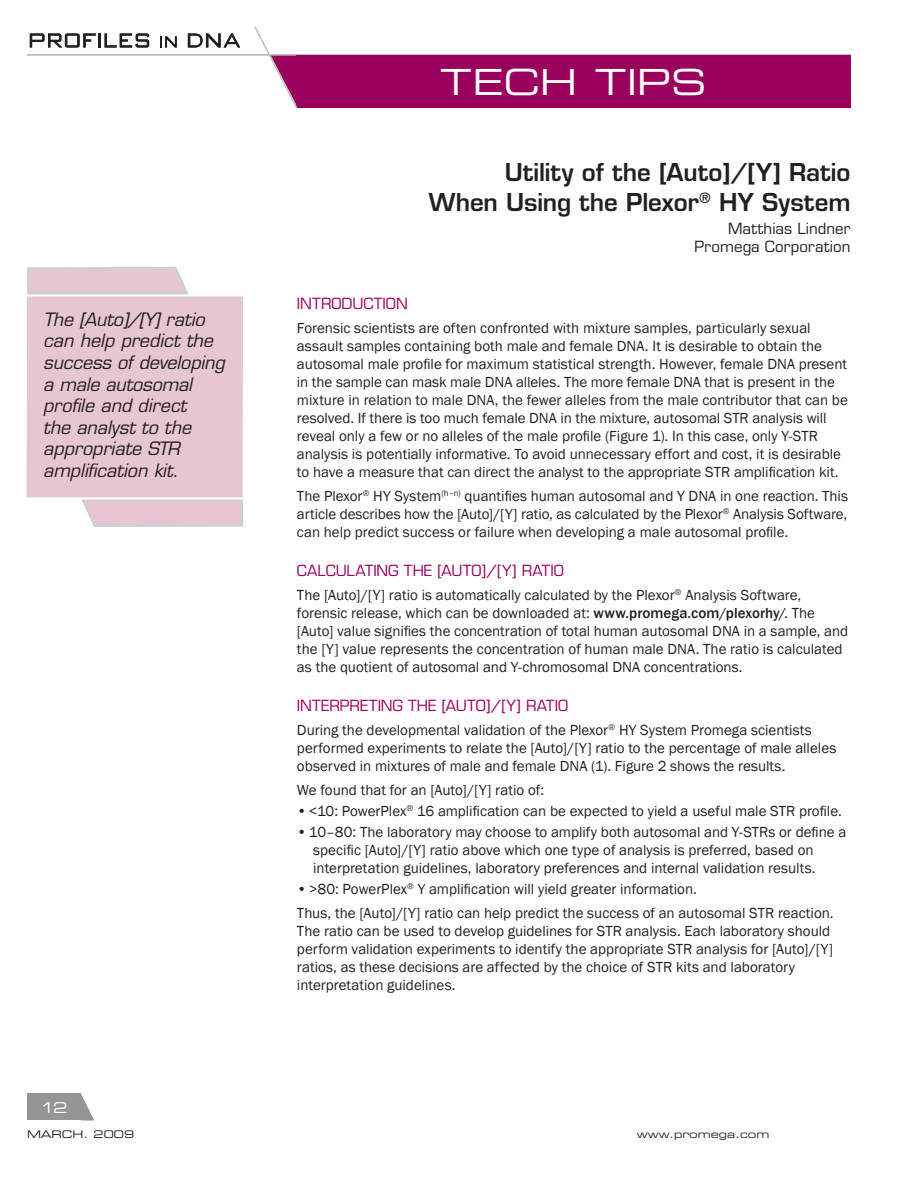
<style>
.page{position:relative;width:918px;height:1188px;background:#fff}
.page>*{position:absolute;margin:0;border:0;box-sizing:border-box;transform-origin:0 0}
.t1{font:36px "Eurostile LT Std Ex 2";letter-spacing:.02em;color:#fff}
.Article_Title{font:600 24px/30px "Eurostile";color:#231f20;text-align:right}
.PullQuote{font:italic 18px/21.6px "Eurostile";letter-spacing:-.005em;color:#231f20}
.Body_Copy{font:15px/18px "Franklin Gothic";color:#231f20}
.Subhead{font:15px "Eurostile";color:#9a015c}
.Authors{font:15px/18px "Eurostile";letter-spacing:.005em;color:#231f20;text-align:right}
.t2{font:15px "Eurostile LT Std Ex 2";color:#fff}
.t3{font:10.5px "Eurostile LT Std Ex 2";color:#231f20}
.s1{font-weight:500}
</style>
<div class="page">
<svg style="left:81px;top:1094px;width:13px;height:26px"></svg>
<div style="left:27px;top:1094px;width:54px;height:26px;background:#939598"></div>
<svg style="left:30px;top:33px;width:119px;height:15px"></svg>
<svg style="left:160px;top:36px;width:17px;height:12px"></svg>
<svg style="left:188px;top:33px;width:52px;height:15px"></svg>
<hr style="left:27px;top:54px;width:823px;height:2px;background:#bcbdc0">
<svg style="left:253px;top:27px;width:46px;height:82px"></svg>
<div style="left:297px;top:55px;width:553px;height:52px;background:#9a015c"></div>
<svg style="left:81px;top:499px;width:162px;height:28px;background:#e2cad6"></svg>
<svg style="left:27px;top:267px;width:162px;height:28px;background:#e2cad6"></svg>
<div style="left:27px;top:297px;width:216px;height:200px;background:#e6c5d4"></div>
<p class="t1" style="left:467px;top:57px;width:72px">hch</p>
<p class="t1" style="left:595px;top:57px;width:113px">tips</p>
<p class="t1" style="left:441px;top:58px;width:227px">Teeader</p>
<p class="Article_Title" style="left:429px;top:157px;width:423px">Utility of the [Auto]/[Y] Ratio<br>When Using the Plexor<sup>®</sup> HY System</p>
<p class="PullQuote" style="left:43px;top:309px;width:183px">The [Auto]/[Y] ratio can help predict the success of developing a male autosomal profile and direct<br>the analyst to the appropriate STR amplification kit.</p>
<p class="Authors" style="left:695px;top:220px;width:157px">MATTHIAS LINDNER<br>PROMEGA CORPORATION</p>
<p class="Subhead" style="left:297px;top:294px;width:112px">INTRODUCTION</p>
<p class="Body_Copy" style="left:297px;top:319px;width:552px">Forensic scientists are often confronted with mixture samples, particularly sexual assault samples containing both male and female DNA. It is desirable to obtain the autosomal male profile for maximum statistical strength. However, female DNA present in the sample can mask male DNA alleles. The more female DNA that is present in the mixture in relation to male DNA, the fewer alleles from the male contributor that can be resolved. If there is too much female DNA in the mixture, autosomal STR analysis will reveal only a few or no alleles of the male profile (Figure 1). In this case, only Y-STR analysis is potentially informative. To avoid unnecessary effort and cost, it is desirable to have a measure that can direct the analyst to the appropriate STR amplification kit.</p>
<p class="Body_Copy" style="left:297px;top:487px;width:553px;text-align:justify">The Plexor<sup>®</sup> HY System<sup>(h–n)</sup> quantifies human autosomal and Y DNA in one reaction. This article describes how the [Auto]/[Y] ratio, as calculated by the Plexor<sup>®</sup> Analysis Software, can help predict success or failure when developing a male autosomal profile.</p>
<p class="Subhead" style="left:297px;top:562px;width:268px">CALCULATING THE [AUTO]/[Y] RATIO</p>
<p class="Body_Copy" style="left:297px;top:586px;width:553px">The [Auto]/[Y] ratio is automatically calculated by the Plexor<sup>®</sup> Analysis Software, forensic release, which can be downloaded at: <span class="s1">www.promega.com/plexorhy/</span>. The [Auto] value signifies the concentration of total human autosomal DNA in a sample, and the [Y] value represents the concentration of human male DNA. The ratio is calculated as the quotient of autosomal and Y-chromosomal DNA concentrations.</p>
<p class="Subhead" style="left:297px;top:697px;width:273px">INTERPRETING THE [AUTO]/[Y] RATIO</p>
<p class="Body_Copy" style="left:297px;top:722px;width:541px">During the developmental validation of the Plexor<sup>®</sup> HY System Promega scientists performed experiments to relate the [Auto]/[Y] ratio to the percentage of male alleles observed in mixtures of male and female DNA (1). Figure 2 shows the results.</p>
<p class="Body_Copy" style="left:297px;top:782px;width:249px">We found that for an [Auto]/[Y] ratio of:</p>
<p class="Body_Copy" style="left:297px;top:803px;width:546px">•&lt;10: PowerPlex<sup>®</sup> 16 amplification can be expected to yield a useful male STR profile.</p>
<p class="Body_Copy" style="left:313px;top:824px;width:535px;text-indent:-16px">•10–80: The laboratory may choose to amplify both autosomal and Y-STRs or define a specific [Auto]/[Y] ratio above which one type of analysis is preferred, based on interpretation guidelines, laboratory preferences and internal validation results.</p>
<p class="Body_Copy" style="left:297px;top:881px;width:401px">•&gt;80: PowerPlex<sup>®</sup> Y amplification will yield greater information.</p>
<p class="Body_Copy" style="left:297px;top:905px;width:538px">Thus, the [Auto]/[Y] ratio can help predict the success of an autosomal STR reaction.<br>The ratio can be used to develop guidelines for STR analysis. Each laboratory should perform validation experiments to identify the appropriate STR analysis for [Auto]/[Y] ratios, as these decisions are affected by the choice of STR kits and laboratory interpretation guidelines.</p>
<p class="t2" style="left:40px;top:1097px;width:29px">12</p>
<p class="t3" style="left:27px;top:1127px;width:109px">MARCH. 2009</p>
<p class="t3" style="left:637px;top:1127px;width:134px">www.promega.com</p>
</div>
